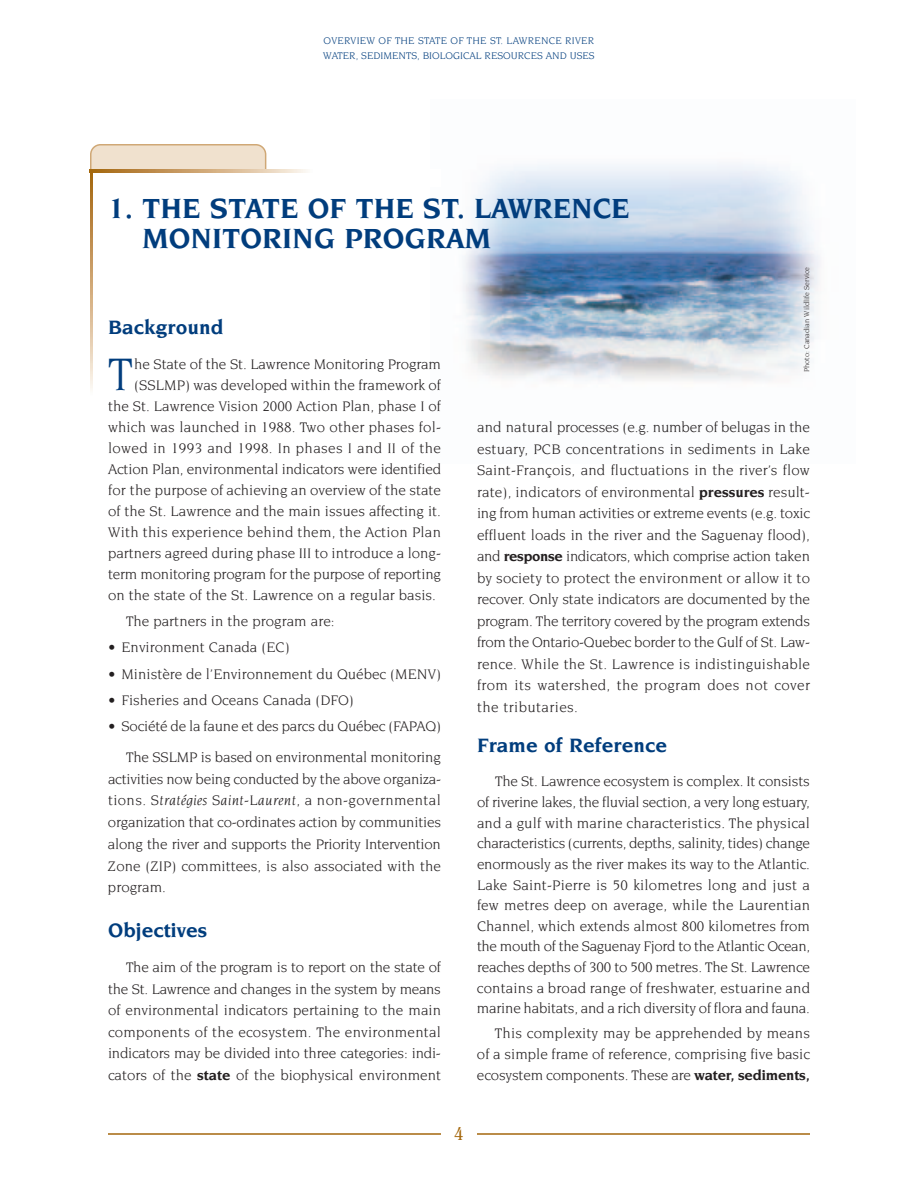
<style>
.page{position:relative;width:918px;height:1188px;background:#fff}
.page>*{position:absolute;margin:0;border:0;box-sizing:border-box;transform-origin:0 0}
.t1{font:49.35px "Novarese";color:#013d7d}
.t2{font:700 30px/30px "Novarese";color:#013d7d}
.t3{font:700 21px "Novarese";color:#013d7d}
.t4{font:18px "Clearface";color:#a4670c}
.t5{font:15px/21.6px "Novarese";color:#231f20;text-align:justify}
.t6{font:15px "Novarese";letter-spacing:.025em;color:#231f20}
.t7{font:10.5px/15px "Novarese";color:#013d7d}
.t8{font:7.5px "Novarese";color:#231f20}
.s1{font-style:italic}
.s2{font-weight:700}
</style>
<div class="page">
<img style="left:463px;top:164px;width:357px;height:217px">
<hr style="left:108px;top:1133px;width:702px;height:2px;background:#a4670c">
<div style="left:441px;top:1118px;width:36px;height:32px;background:#fff"></div>
<svg style="left:90px;top:144px;width:217px;height:245px"></svg>
<p class="t7" style="left:323px;top:33px;width:273px">OVERVIEW OF THE STATE OF THE ST. LAWRENCE RIVER<br>WATER, SEDIMENTS, BIOLOGICAL RESOURCES AND USES</p>
<h2 class="t2" style="left:142px;top:195px;width:489px;text-indent:-34px">1. THE STATE OF THE ST. LAWRENCE<br>MONITORING PROGRAM</h2>
<h3 class="t3" style="left:108px;top:319px;width:117px">Background</h3>
<h1 class="t1" style="left:108px;top:354px;width:26px">T</h1>
<p class="t5" style="left:134px;top:354px;width:308px">he State of the St. Lawrence Monitoring Program</p>
<p class="t5" style="left:134px;top:375px;width:308px">(SSLMP) was developed within the framework of</p>
<p class="t5" style="left:108px;top:396px;width:335px">the St. Lawrence Vision 2000 Action Plan, phase I of</p>
<p class="t5" style="left:108px;top:417px;width:335px">which was launched in 1988. Two other phases fol-</p>
<p class="t6" style="left:108px;top:442px;width:334px">lowed in 1993 and 1998. In phases I and II of the</p>
<p class="t5" style="left:108px;top:459px;width:335px">Action Plan, environmental indicators were identified</p>
<p class="t5" style="left:108px;top:480px;width:335px">for the purpose of achieving an overview of the state</p>
<p class="t5" style="left:108px;top:501px;width:334px">of the St. Lawrence and the main issues affecting it.</p>
<p class="t5" style="left:108px;top:522px;width:335px">With this experience behind them, the Action Plan</p>
<p class="t5" style="left:108px;top:543px;width:335px">partners agreed during phase III to introduce a long-</p>
<p class="t5" style="left:108px;top:564px;width:334px">term monitoring program for the purpose of reporting</p>
<p class="t5" style="left:108px;top:585px;width:330px">on the state of the St. Lawrence on a regular basis.</p>
<p class="t5" style="left:126px;top:611px;width:210px">The partners in the program are:</p>
<p class="t5" style="left:108px;top:637px;width:183px">• Environment Canada (EC)</p>
<p class="t5" style="left:108px;top:664px;width:335px">• Ministère de l’Environnement du Québec (MENV)</p>
<p class="t5" style="left:108px;top:690px;width:247px">• Fisheries and Oceans Canada (DFO)</p>
<p class="t5" style="left:108px;top:711px;width:335px;line-height:30.8px;text-align:right">• Société de la faune et des parcs du Québec (FAPAQ)<br>The SSLMP is based on environmental monitoring</p>
<p class="t5" style="left:108px;top:768px;width:335px">activities now being conducted by the above organiza&shy;tions. <span class="s1">Stratégies Saint-Laurent</span>, a non-governmental organization that co-ordinates action by communities along the river and supports the Priority Intervention Zone (ZIP) committees, is also associated with the program.</p>
<h3 class="t3" style="left:108px;top:922px;width:101px">Objectives</h3>
<p class="t5" style="left:108px;top:957px;width:335px;text-indent:18px">The aim of the program is to report on the state of the St. Lawrence and changes in the system by means of environmental indicators pertaining to the main components of the ecosystem. The environmental indicators may be divided into three categories: indi&shy;cators of the <span class="s2">state</span> of the biophysical environment</p>
<p class="t8" style="left:804px;top:372px;width:107px;rotate:-90deg">Photo: Canadian Wildlife Service</p>
<p class="t5" style="left:477px;top:417px;width:335px">and natural processes (e.g. number of belugas in the estuary, PCB concentrations in sediments in Lake Saint-François, and fluctuations in the river’s flow rate), indicators of environmental <span class="s2">pressures</span> result&shy;ing from human activities or extreme events (e.g. toxic effluent loads in the river and the Saguenay flood), and <span class="s2">response</span> indicators, which comprise action taken by society to protect the environment or allow it to recover. Only state indicators are documented by the program. The territory covered by the program extends from the Ontario-Quebec border to the Gulf of St. Law&shy;rence. While the St. Lawrence is indistinguishable from its watershed, the program does not cover the tributaries.</p>
<h3 class="t3" style="left:477px;top:737px;width:192px">Frame of Reference</h3>
<p class="t5" style="left:477px;top:772px;width:335px;line-height:20.7px;text-indent:18px">The St. Lawrence ecosystem is complex. It consists of riverine lakes, the fluvial section, a very long estuary, and a gulf with marine characteristics. The physical characteristics (currents, depths, salinity, tides) change enormously as the river makes its way to the Atlantic.<br>Lake Saint-Pierre is 50 kilometres long and just a few metres deep on average, while the Laurentian Channel, which extends almost 800 kilometres from the mouth of the Saguenay Fjord to the Atlantic Ocean, reaches depths of 300 to 500 metres. The St. Lawrence contains a broad range of freshwater, estuarine and marine habitats, and a rich diversity of flora and fauna.</p>
<p class="t5" style="left:477px;top:1024px;width:335px;line-height:20.7px;text-indent:18px">This complexity may be apprehended by means of a simple frame of reference, comprising five basic ecosystem components. These are <span class="s2">water, sediments,</span></p>
<p class="t4" style="left:454px;top:1127px;width:10px">4</p>
</div>
